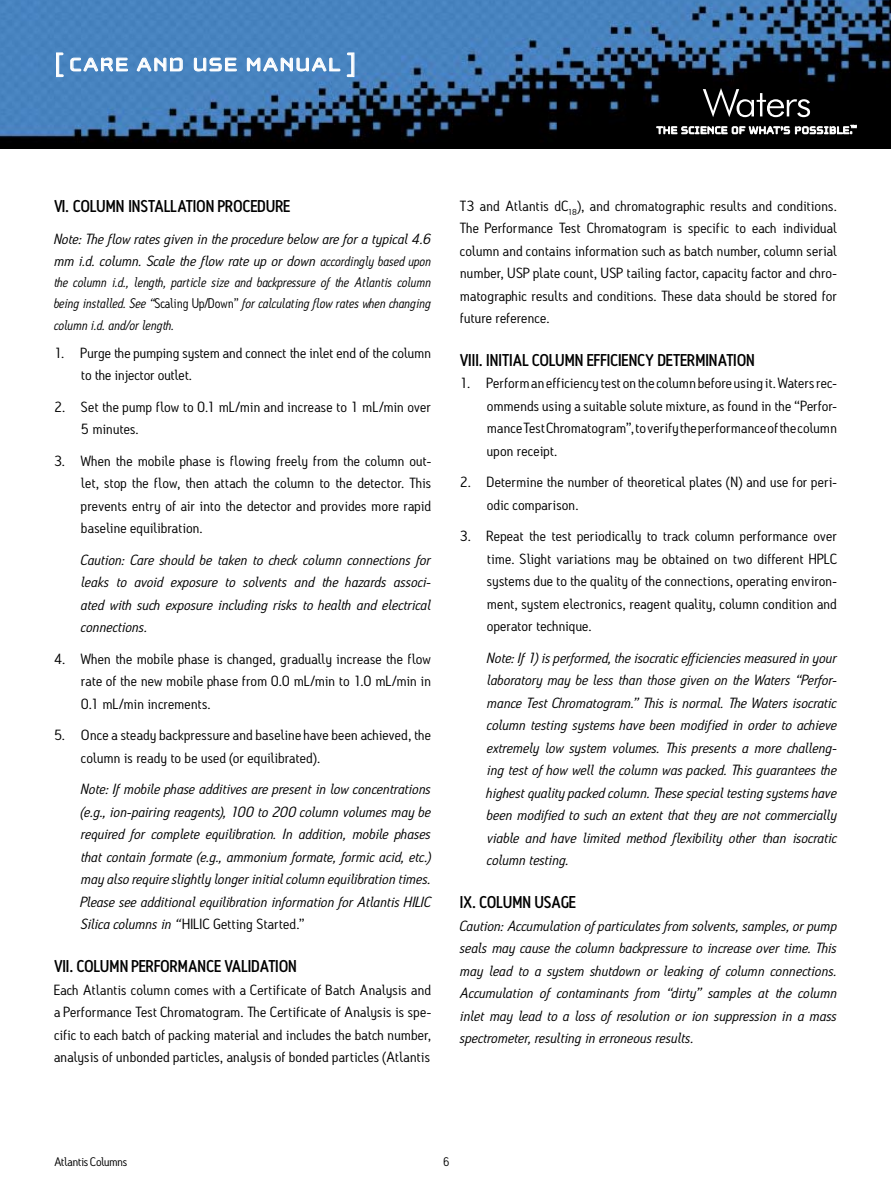
<style>
.page{position:relative;width:891px;height:1188px;background:#fff}
.page>*{position:absolute;margin:0;border:0;box-sizing:border-box;transform-origin:0 0}
.t1{font:27px "Cholla Unicase";letter-spacing:.04em;color:#fff;scale:1.1 1}
.t2{font:16.5px "Antitled OT Medium Caps";letter-spacing:.02em;color:#000}
.t3{font:14.25px/22.5px "Antitled OT";letter-spacing:.005em;color:#000;text-align:justify;scale:1.1 1}
.t4{font:italic 14.25px/22.5px "Antitled OT";color:#000;text-align:justify;scale:1.1 1}
.t5{font:italic 13.5px/21.3px "Antitled OT";color:#000;text-align:justify}
.t6{font:12px "Antitled OT";letter-spacing:-.025em;color:#000;scale:1.1 1}
.t7{font:12px "Antitled OT";letter-spacing:-.025em;color:#000}
.s1{font-size:13.5px}
.s2{font-style:normal}
</style>
<div class="page">
<img style="left:0;top:0;width:891px;height:148px">
<svg style="left:56px;top:53px;width:7px;height:24px"></svg>
<svg style="left:70px;top:58px;width:58px;height:13px"></svg>
<svg style="left:137px;top:57px;width:46px;height:14px"></svg>
<svg style="left:194px;top:58px;width:43px;height:13px"></svg>
<svg style="left:247px;top:58px;width:93px;height:13px"></svg>
<svg style="left:347px;top:53px;width:7px;height:24px"></svg>
<svg style="left:703px;top:88px;width:107px;height:29px;background:#3a3a3a"></svg>
<svg style="left:657px;top:125px;width:199px;height:9px"></svg>
<h1 class="t1" style="left:54px;top:51px;width:276px">[ Care and Use Manual ]</h1>
<p class="t2" style="left:54px;top:196px;width:110px">VI. COLUMN INSTALLA</p>
<p class="t2" style="left:186px;top:196px;width:106px">TION PROCEDURE</p>
<p class="t4" style="left:54px;top:227px;width:344px">Note: The flow rates given in the procedure below are for a typical 4.6 mm i.d. column. Scale the flow rate up or down <span class="s1">accordingly based upon</span></p>
<p class="t5" style="left:54px;top:272px;width:379px">the column i.d., length, particle size and backpressure of the Atlantis column being installed. See “<span class="s2">Scaling Up/Down”</span> for calculating flow rates when changing column i.d. and/or length.</p>
<p class="t3" style="left:81px;top:341px;width:320px;text-indent:-27px">1. Purge the pumping system and connect the inlet end of the column to the injector outlet.</p>
<p class="t3" style="left:81px;top:395px;width:320px;text-indent:-27px">2. Set the pump flow to 0.1 mL/min and increase to 1 mL/min over<br>5 minutes.</p>
<p class="t3" style="left:81px;top:449px;width:320px;text-indent:-27px">3. When the mobile phase is flowing freely from the column out&shy;let, stop the flow, then attach the column to the detector. This prevents entry of air into the detector and provides more rapid baseline equilibration.</p>
<p class="t4" style="left:81px;top:548px;width:320px">Caution: Care should be taken to check column connections for leaks to avoid exposure to solvents and the hazards associ&shy;ated with such exposure including risks to health and electrical connections.</p>
<p class="t3" style="left:81px;top:647px;width:320px;text-indent:-27px">4. When the mobile phase is changed, gradually increase the flow rate of the new mobile phase from 0.0 mL/min to 1.0 mL/min in 0.1 mL/min increments.</p>
<p class="t3" style="left:81px;top:724px;width:320px;text-indent:-27px">5. Once a steady backpressure and baseline have been achieved, the column is ready to be used (or equilibrated).</p>
<p class="t4" style="left:81px;top:778px;width:320px">Note: If mobile phase additives are present in low concentrations (e.g., ion-pairing reagents), 100 to 200 column volumes may be required for complete equilibration. In addition, mobile phases that contain formate (e.g., ammonium formate, formic acid, etc.) may also require slightly longer initial column equilibration times.<br>Please see additional equilibration information for Atlantis HILIC Silica columns in “<span class="s2">HILIC Getting Started.”</span></p>
<p class="t2" style="left:54px;top:956px;width:244px">VII. COLUMN PERFORMANCE VALIDATION</p>
<p class="t3" style="left:54px;top:978px;width:344px">Each Atlantis column comes with a Certificate of Batch Analysis and a Performance Test Chromatogram. The Certificate of Analysis is spe&shy;cific to each batch of packing material and includes the batch number, analysis of unbonded particles, analysis of bonded particles (Atlantis</p>
<p class="t3" style="left:460px;top:194px;width:344px">T3 and Atlantis dC<sub>18</sub>), and chromatographic results and conditions.<br>The Performance Test Chromatogram is specific to each individual column and contains information such as batch number, column serial number, USP plate count, USP tailing factor, capacity factor and chro&shy;matographic results and conditions. These data should be stored for future reference.</p>
<p class="t2" style="left:460px;top:350px;width:296px">VIII. INITIAL COLUMN EFFICIENCY DETERMINATION</p>
<p class="t3" style="left:487px;top:372px;width:320px;text-indent:-27px">1. Perform an efficiency test on the column before using it. Waters rec&shy;ommends using a suitable solute mixture, as found in the “Perfor&shy;mance Test Chromatogram”, to verify the performance of the column upon receipt.</p>
<p class="t3" style="left:487px;top:471px;width:320px;text-indent:-27px">2. Determine the number of theoretical plates (N) and use for peri&shy;odic comparison.</p>
<p class="t3" style="left:487px;top:525px;width:320px;text-indent:-27px">3. Repeat the test periodically to track column performance over time. Slight variations may be obtained on two different HPLC systems due to the quality of the connections, operating environ&shy;ment, system electronics, reagent quality, column condition and operator technique.</p>
<p class="t4" style="left:487px;top:646px;width:320px">Note: If 1) is performed, the isocratic efficiencies measured in your laboratory may be less than those given on the Waters “Perfor&shy;mance Test Chromatogram.” This is normal. The Waters isocratic column testing systems have been modified in order to achieve extremely low system volumes. This presents a more challeng&shy;ing test of how well the column was packed. This guarantees the highest quality packed column. These special testing systems have been modified to such an extent that they are not commercially viable and have limited method flexibility other than isocratic column testing.</p>
<p class="t2" style="left:460px;top:892px;width:117px">IX. COLUMN USAGE</p>
<p class="t4" style="left:460px;top:914px;width:344px">Caution: Accumulation of particulates from solvents, samples, or pump seals may cause the column backpressure to increase over time. This may lead to a system shutdown or leaking of column connections.<br>Accumulation of contaminants from “dirty” samples at the column inlet may lead to a loss of resolution or ion suppression in a mass spectrometer, resulting in erroneous results.</p>
<p class="t6" style="left:54px;top:1154px;width:68px">Atlantis Columns</p>
<p class="t7" style="left:443px;top:1154px;width:8px">6</p>
</div>
